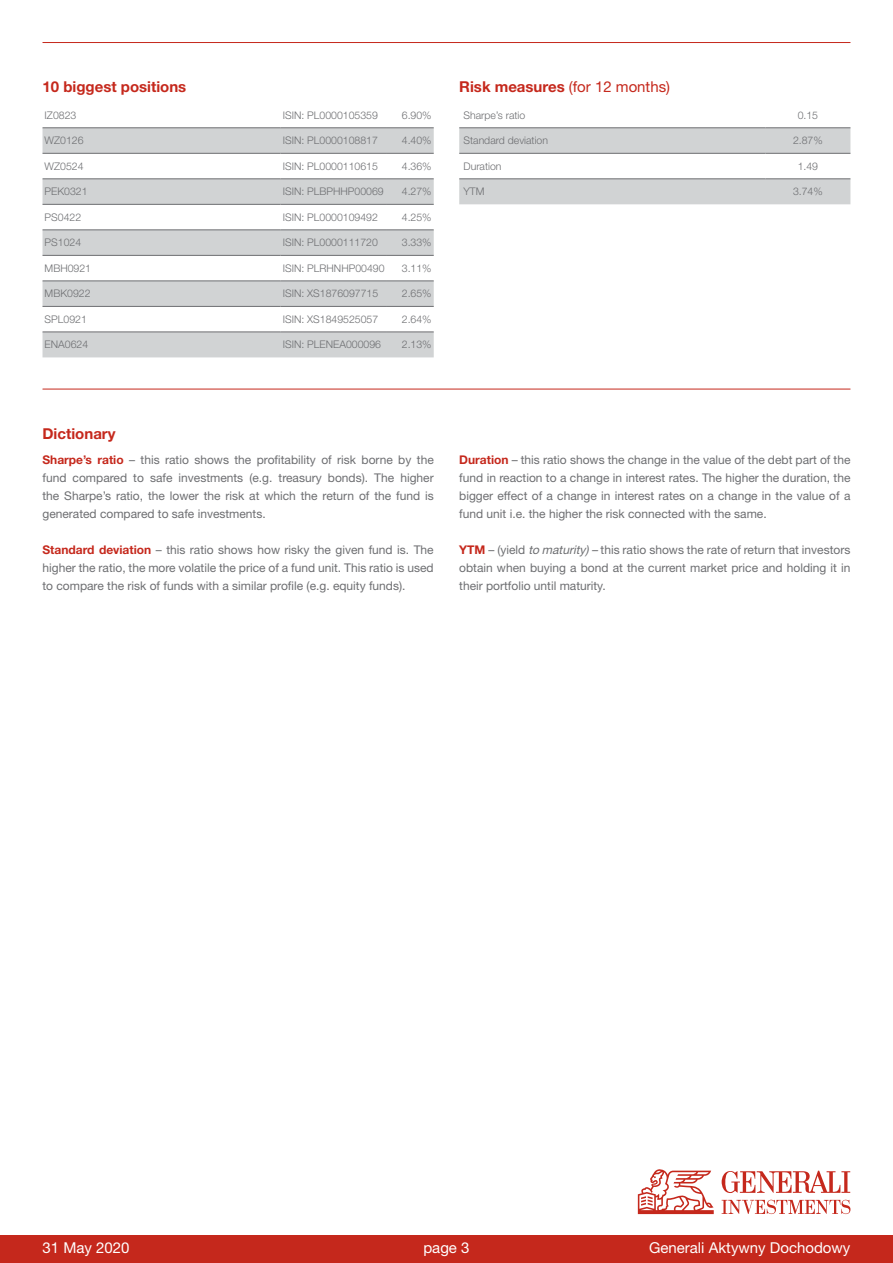
<style>
.page{position:relative;width:893px;height:1263px;background:#fff}
.page>*{position:absolute;margin:0;border:0;box-sizing:border-box;transform-origin:0 0}
.t1{font:15px "Helvetica Neue LT Pro";color:#fff}
.t2{font:700 15px "Helvetica Neue LT Pro";color:#c5281c}
.t3{font:15px "Helvetica Neue LT Pro";color:#c5281c}
.t4{font:12px/18px "Helvetica Neue LT Pro";color:#6d6e71;text-align:justify}
.t5{font:300 10.5px "Helvetica Neue LT Pro";color:#6d6e71}
.s1{font-weight:700}
.s2{font-weight:700;color:#c5281c}
.s3{font-style:italic}
</style>
<div class="page">
<hr style="left:43px;top:389px;width:807px;height:1px;background:#c5281c">
<svg style="left:43px;top:127px;width:391px;height:1px"></svg>
<svg style="left:43px;top:129px;width:391px;height:228px;fill:#d1d3d4"></svg>
<hr style="left:43px;top:128px;width:238px;height:1px;background:#6d6e71">
<hr style="left:281px;top:128px;width:106px;height:1px;background:#6d6e71">
<hr style="left:387px;top:128px;width:47px;height:1px;background:#6d6e71">
<hr style="left:43px;top:153px;width:238px;height:1px;background:#6d6e71">
<hr style="left:281px;top:153px;width:106px;height:1px;background:#6d6e71">
<hr style="left:387px;top:153px;width:47px;height:1px;background:#6d6e71">
<hr style="left:43px;top:179px;width:238px;height:1px;background:#6d6e71">
<hr style="left:281px;top:179px;width:106px;height:1px;background:#6d6e71">
<hr style="left:387px;top:179px;width:47px;height:1px;background:#6d6e71">
<hr style="left:43px;top:204px;width:238px;height:1px;background:#6d6e71">
<hr style="left:281px;top:204px;width:106px;height:1px;background:#6d6e71">
<hr style="left:387px;top:204px;width:47px;height:1px;background:#6d6e71">
<hr style="left:43px;top:230px;width:238px;height:1px;background:#6d6e71">
<hr style="left:281px;top:230px;width:106px;height:1px;background:#6d6e71">
<hr style="left:387px;top:230px;width:47px;height:1px;background:#6d6e71">
<hr style="left:43px;top:255px;width:238px;height:1px;background:#6d6e71">
<hr style="left:281px;top:255px;width:106px;height:1px;background:#6d6e71">
<hr style="left:387px;top:255px;width:47px;height:1px;background:#6d6e71">
<hr style="left:43px;top:281px;width:238px;height:1px;background:#6d6e71">
<hr style="left:281px;top:281px;width:106px;height:1px;background:#6d6e71">
<hr style="left:387px;top:281px;width:47px;height:1px;background:#6d6e71">
<hr style="left:43px;top:306px;width:238px;height:1px;background:#6d6e71">
<hr style="left:281px;top:306px;width:106px;height:1px;background:#6d6e71">
<hr style="left:387px;top:306px;width:47px;height:1px;background:#6d6e71">
<hr style="left:43px;top:332px;width:238px;height:1px;background:#6d6e71">
<hr style="left:281px;top:332px;width:106px;height:1px;background:#6d6e71">
<hr style="left:387px;top:332px;width:47px;height:1px;background:#6d6e71">
<hr style="left:43px;top:42px;width:807px;height:1px;background:#c5281c">
<svg style="left:459px;top:127px;width:391px;height:77px"></svg>
<hr style="left:459px;top:153px;width:306px;height:1px;background:#6d6e71">
<hr style="left:765px;top:153px;width:85px;height:1px;background:#6d6e71">
<hr style="left:459px;top:179px;width:306px;height:1px;background:#6d6e71">
<hr style="left:765px;top:179px;width:85px;height:1px;background:#6d6e71">
<hr style="left:459px;top:128px;width:306px;height:1px;background:#6d6e71">
<hr style="left:765px;top:128px;width:85px;height:1px;background:#6d6e71">
<div style="left:0;top:1235px;width:893px;height:28px;background:#c5281c"></div>
<svg style="left:638px;top:1169px;width:76px;height:45px"></svg>
<svg style="left:722px;top:1200px;width:128px;height:14px"></svg>
<svg style="left:722px;top:1171px;width:128px;height:22px"></svg>
<p class="t2" style="left:43px;top:77px;width:145px">10 biggest positions</p>
<p class="t5" style="left:45px;top:109px;width:33px">IZ0823</p>
<p class="t5" style="left:283px;top:109px;width:97px">ISIN: PL0000105359</p>
<p class="t5" style="left:402px;top:109px;width:31px">6.90%</p>
<p class="t5" style="left:45px;top:134px;width:40px">WZ0126</p>
<p class="t5" style="left:283px;top:134px;width:97px">ISIN: PL0000108817</p>
<p class="t5" style="left:402px;top:134px;width:31px">4.40%</p>
<p class="t5" style="left:45px;top:160px;width:40px">WZ0524</p>
<p class="t5" style="left:283px;top:160px;width:97px">ISIN: PL0000110615</p>
<p class="t5" style="left:402px;top:160px;width:31px">4.36%</p>
<p class="t5" style="left:45px;top:185px;width:44px">PEK0321</p>
<p class="t5" style="left:283px;top:185px;width:102px">ISIN: PLBPHHP00069</p>
<p class="t5" style="left:402px;top:185px;width:31px">4.27%</p>
<p class="t5" style="left:45px;top:211px;width:38px">PS0422</p>
<p class="t5" style="left:283px;top:211px;width:97px">ISIN: PL0000109492</p>
<p class="t5" style="left:402px;top:211px;width:31px">4.25%</p>
<p class="t5" style="left:45px;top:236px;width:38px">PS1024</p>
<p class="t5" style="left:283px;top:236px;width:97px">ISIN: PL0000111720</p>
<p class="t5" style="left:402px;top:236px;width:31px">3.33%</p>
<p class="t5" style="left:45px;top:262px;width:48px">MBH0921</p>
<p class="t5" style="left:283px;top:262px;width:103px">ISIN: PLRHNHP00490</p>
<p class="t5" style="left:402px;top:262px;width:31px">3.11%</p>
<p class="t5" style="left:45px;top:287px;width:47px">MBK0922</p>
<p class="t5" style="left:283px;top:287px;width:97px">ISIN: XS1876097715</p>
<p class="t5" style="left:402px;top:287px;width:31px">2.65%</p>
<p class="t5" style="left:45px;top:313px;width:44px">SPL0921</p>
<p class="t5" style="left:283px;top:313px;width:97px">ISIN: XS1849525057</p>
<p class="t5" style="left:402px;top:313px;width:31px">2.64%</p>
<p class="t5" style="left:45px;top:338px;width:45px">ENA0624</p>
<p class="t5" style="left:283px;top:338px;width:100px">ISIN: PLENEA000096</p>
<p class="t5" style="left:402px;top:338px;width:31px">2.13%</p>
<p class="t3" style="left:459px;top:77px;width:212px"><span class="s1">Risk measures</span> (for 12 months)</p>
<p class="t5" style="left:463px;top:109px;width:63px">Sharpe’s ratio</p>
<p class="t5" style="left:798px;top:109px;width:22px">0.15</p>
<p class="t5" style="left:463px;top:134px;width:86px">Standard deviation</p>
<p class="t5" style="left:793px;top:134px;width:31px">2.87%</p>
<p class="t5" style="left:463px;top:160px;width:40px">Duration</p>
<p class="t5" style="left:798px;top:160px;width:22px">1.49</p>
<p class="t5" style="left:463px;top:185px;width:22px">YTM</p>
<p class="t5" style="left:793px;top:185px;width:31px">3.74%</p>
<p class="t2" style="left:43px;top:424px;width:75px">Dictionary</p>
<p class="t4" style="left:43px;top:450px;width:393px"><span class="s2">Sharpe’s ratio</span> – this ratio shows the profitability of risk borne by the fund compared to safe investments (e.g. treasury bonds). The higher the Sharpe’s ratio, the lower the risk at which the return of the fund is generated compared to safe investments.</p>
<p class="t4" style="left:43px;top:540px;width:393px"><span class="s2">Standard deviation</span> – this ratio shows how risky the given fund is. The higher the ratio, the more volatile the price of a fund unit. This ratio is used to compare the risk of funds with a similar profile (e.g. equity funds).</p>
<p class="t4" style="left:459px;top:450px;width:393px"><span class="s2">Duration</span> – this ratio shows the change in the value of the debt part of the fund in reaction to a change in interest rates. The higher the duration, the bigger effect of a change in interest rates on a change in the value of a fund unit i.e. the higher the risk connected with the same.</p>
<p class="t4" style="left:459px;top:540px;width:393px"><span class="s2">YTM</span> – (yield <span class="s3">to maturity) –</span> this ratio shows the rate of return that investors obtain when buying a bond at the current market price and holding it in their portfolio until maturity.</p>
<p class="t1" style="left:43px;top:1238px;width:88px">31 May 2020</p>
<p class="t1" style="left:423px;top:1238px;width:48px">page 3</p>
<p class="t1" style="left:649px;top:1238px;width:203px">Generali Aktywny Dochodowy</p>
</div>
